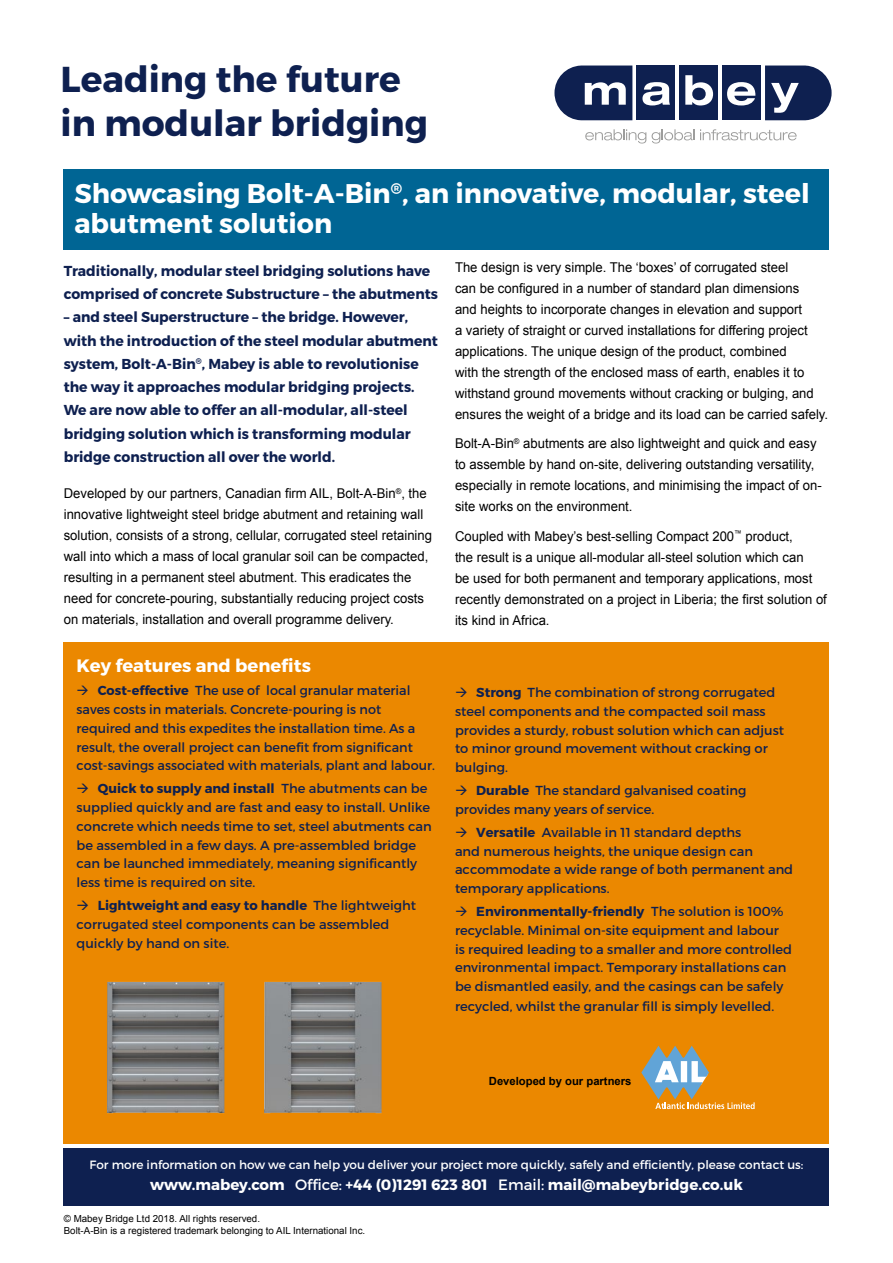
<style>
.page{position:relative;width:893px;height:1263px;background:#fff}
.page>*{position:absolute;margin:0;border:0;box-sizing:border-box;transform-origin:0 0}
.t1{font:700 36px/44.1px "Montserrat";color:#0e2050}
.t2{font:700 27px/30px "Montserrat";color:#fff}
.t3{font:700 18px "Montserrat";color:#fff}
.t4{font:700 15px "Montserrat";color:#fff}
.t5{font:700 14.4px/23.2px "Montserrat";color:#0e2050}
.t6{font:13.5px/21px "Arial";color:#000}
.t7{font:13.05px/18.8px "Montserrat";color:#0e2050}
.t8{font:12px "Montserrat";color:#fff}
.t9{font:700 11.25px "Arial";color:#000}
.t10{font:9.75px/12px "Arial";color:#000}
.s1{font-weight:700}
.s2{font-weight:400}
</style>
<div class="page">
<div style="left:722px;top:66px;width:39px;height:54px;background:#0e2050"></div>
<div style="left:679px;top:66px;width:39px;height:54px;background:#0e2050"></div>
<div style="left:637px;top:66px;width:38px;height:54px;background:#0e2050"></div>
<svg style="left:554px;top:66px;width:78px;height:54px"></svg>
<svg style="left:642px;top:82px;width:28px;height:23px"></svg>
<svg style="left:685px;top:75px;width:28px;height:30px"></svg>
<svg style="left:727px;top:82px;width:28px;height:23px"></svg>
<svg style="left:765px;top:66px;width:67px;height:54px"></svg>
<svg style="left:585px;top:129px;width:61px;height:14px"></svg>
<svg style="left:652px;top:129px;width:42px;height:14px"></svg>
<svg style="left:700px;top:129px;width:97px;height:11px"></svg>
<div style="left:64px;top:169px;width:765px;height:81px;background:#006594"></div>
<div style="left:64px;top:1148px;width:765px;height:57px;background:#0e2050"></div>
<div style="left:64px;top:642px;width:765px;height:502px;background:#eb8800"></div>
<img style="left:107px;top:982px;width:117px;height:131px">
<img style="left:264px;top:982px;width:118px;height:131px">
<svg style="left:641px;top:1046px;width:114px;height:63px"></svg>
<h1 class="t1" style="left:61px;top:58px;width:369px">Leading the future in modular bridging</h1>
<h2 class="t2" style="left:74px;top:179px;width:737px">Showcasing Bolt-A-Bin<sup>®</sup>, an innovative, modular, steel abutment solution</h2>
<p class="t5" style="left:64px;top:259px;width:376px">Traditionally, modular steel bridging solutions have comprised of concrete Substructure – the abutments</p>
<p class="t5" style="left:64px;top:306px;width:376px">– and steel Superstructure – the bridge. However, with the introduction of the steel modular abutment system, Bolt-A-Bin<sup>®</sup>, Mabey is able to revolutionise the way it approaches modular bridging projects.<br>We are now able to offer an all-modular, all-steel bridging solution which is transforming modular bridge construction all over the world.</p>
<p class="t6" style="left:64px;top:483px;width:370px">Developed by our partners, Canadian firm AIL, Bolt-A-Bin<sup>®</sup>, the innovative lightweight steel bridge abutment and retaining wall solution, consists of a strong, cellular, corrugated steel retaining wall into which a mass of local granular soil can be compacted, resulting in a permanent steel abutment. This eradicates the need for concrete-pouring, substantially reducing project costs on materials, installation and overall programme delivery.</p>
<h3 class="t3" style="left:77px;top:655px;width:236px">Key features and benefits</h3>
<p class="t7" style="left:77px;top:681px;width:360px">→ <span class="s1">Cost-effective</span> The use of local granular material saves costs in materials. Concrete-pouring is not required and this expedites the installation time. As a result, the overall project can benefit from significant cost-savings associated with materials, plant and labour.</p>
<p class="t7" style="left:77px;top:779px;width:357px">→ <span class="s1">Quick to supply and install</span> The abutments can be supplied quickly and are fast and easy to install. Unlike concrete which needs time to set, steel abutments can be assembled in a few days. A pre-assembled bridge can be launched immediately, meaning significantly less time is required on site.</p>
<p class="t7" style="left:77px;top:896px;width:341px">→ <span class="s1">Lightweight and easy to handle</span> The lightweight corrugated steel components can be assembled quickly by hand on site.</p>
<p class="t6" style="left:455px;top:257px;width:375px">The design is very simple. The ‘boxes’ of corrugated steel<br>can be configured in a number of standard plan dimensions<br>and heights to incorporate changes in elevation and support<br>a variety of straight or curved installations for differing project applications. The unique design of the product, combined<br>with the strength of the enclosed mass of earth, enables it to withstand ground movements without cracking or bulging, and ensures the weight of a bridge and its load can be carried safely.</p>
<p class="t6" style="left:455px;top:433px;width:368px">Bolt-A-Bin<sup>®</sup> abutments are also lightweight and quick and easy to assemble by hand on-site, delivering outstanding versatility, especially in remote locations, and minimising the impact of on&shy;site works on the environment.</p>
<p class="t6" style="left:455px;top:526px;width:373px">Coupled with Mabey’s best-selling Compact 200<sup>™</sup> product,<br>the result is a unique all-modular all-steel solution which can<br>be used for both permanent and temporary applications, most recently demonstrated on a project in Liberia; the first solution of its kind in Africa.</p>
<p class="t7" style="left:455px;top:683px;width:331px">→ <span class="s1">Strong</span> The combination of strong corrugated steel components and the compacted soil mass provides a sturdy, robust solution which can adjust to minor ground movement without cracking or bulging.</p>
<p class="t7" style="left:455px;top:781px;width:293px">→ <span class="s1">Durable</span> The standard galvanised coating provides many years of service.</p>
<p class="t7" style="left:455px;top:823px;width:340px">→ <span class="s1">Versatile</span> Available in 11 standard depths<br>and numerous heights, the unique design can accommodate a wide range of both permanent and temporary applications.</p>
<p class="t7" style="left:455px;top:902px;width:339px">→ <span class="s1">Environmentally-friendly</span> The solution is 100% recyclable. Minimal on-site equipment and labour is required leading to a smaller and more controlled environmental impact. Temporary installations can be dismantled easily, and the casings can be safely recycled, whilst the granular fill is simply levelled.</p>
<p class="t9" style="left:489px;top:1075px;width:144px">Developed by our partners</p>
<p class="t8" style="left:90px;top:1158px;width:715px">For more information on how we can help you deliver your project more quickly, safely and efficiently, please contact us:</p>
<p class="t4" style="left:150px;top:1175px;width:594px">www.mabey.com <span class="s2">Office:</span> +44 (0)1291 623 801 <span class="s2">Email:</span> mail@mabeybridge.co.uk</p>
<p class="t10" style="left:64px;top:1212px;width:303px">© Mabey Bridge Ltd 2018. All rights reserved.<br>Bolt-A-Bin is a registered trademark belonging to AIL International Inc.</p>
</div>
